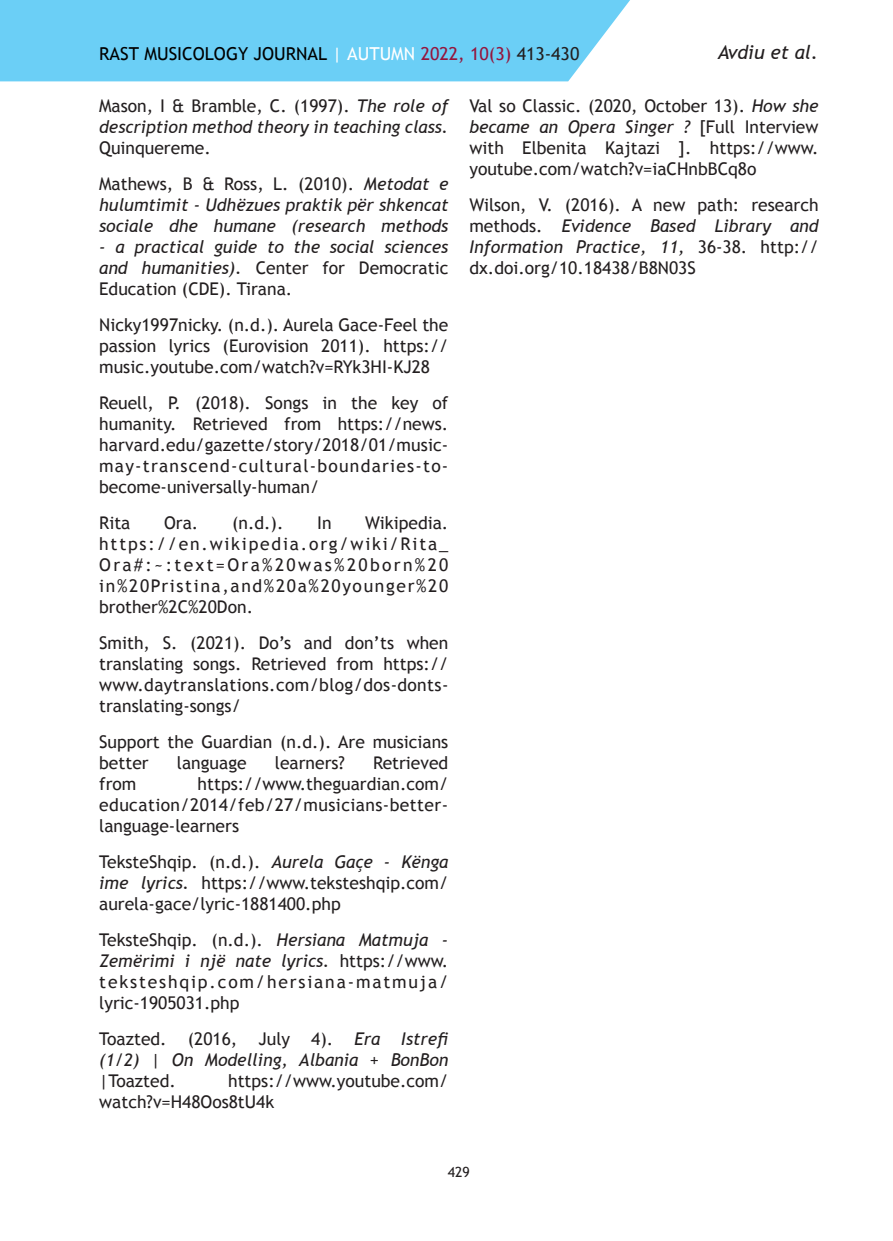
<style>
.page{position:relative;width:893px;height:1241px;background:#fff}
.page>*{position:absolute;margin:0;border:0;box-sizing:border-box;transform-origin:0 0}
.t1{font:italic 19.25px "Trebuchet MS";color:#231f20}
.t2{font:17.85px "Trebuchet MS";color:#000}
.Metin_-_Gövde{font:17.5px/21px "Trebuchet MS";color:#231f20;text-align:justify}
.Metin_-_Gövde-2{font:italic 17.5px/21px "Trebuchet MS";color:#231f20;text-align:justify}
.t3{font:14px "Trebuchet MS";color:#231f20}
.s1{color:#fff}
.s2{color:#94163d}
.s3{color:#231f20}
.s4{font-style:normal}
.s5{font-style:italic}
</style>
<div class="page">
<div style="left:0;top:0;width:630px;height:81px;background:#6bcff6"></div>
<p class="t1" style="left:718px;top:41px;width:102px">Avdiu et al.</p>
<p class="t2" style="left:99px;top:43px;width:482px">RAST MUSICOLOGY JOURNAL <span class="s1">| AUTUMN</span> <span class="s2">2022, 10(3)</span> <span class="s3">413-430</span></p>
<p class="Metin_-_Gövde-2" style="left:99px;top:96px;width:351px"><span class="s4">Mason, I &amp; Bramble, C. (1997).</span> The role of description method theory in teaching class.<br><span class="s4">Quinquereme.</span></p>
<p class="Metin_-_Gövde-2" style="left:99px;top:173px;width:351px"><span class="s4">Mathews, B &amp; Ross, L. (2010).</span> Metodat e hulumtimit - Udhëzues praktik për shkencat sociale dhe humane (research methods</p>
<p class="Metin_-_Gövde-2" style="left:99px;top:236px;width:351px">- a practical guide to the social sciences and humanities). <span class="s4">Center for Democratic Education (CDE). Tirana.</span></p>
<p class="Metin_-_Gövde" style="left:99px;top:314px;width:351px">Nicky1997nicky. (n.d.). Aurela Gace-Feel the passion lyrics (Eurovision 2011). https:// music.youtube.com/watch?v=RYk3HI-KJ28</p>
<p class="Metin_-_Gövde" style="left:99px;top:392px;width:351px">Reuell, P. (2018). Songs in the key of humanity. Retrieved from https://news. harvard.edu/gazette/story/2018/01/music&shy;may-transcend-cultural-boundaries-to&shy;become-universally-human/</p>
<p class="Metin_-_Gövde" style="left:99px;top:512px;width:33px">Rita</p>
<p class="Metin_-_Gövde" style="left:164px;top:512px;width:36px">Ora.</p>
<p class="Metin_-_Gövde" style="left:232px;top:512px;width:53px">(n.d.).</p>
<p class="Metin_-_Gövde" style="left:317px;top:512px;width:16px">In</p>
<p class="Metin_-_Gövde" style="left:469px;top:96px;width:351px">Val so Classic. (2020, October 13). <span class="s5">How she became an Opera Singer ?</span> [Full Interview with Elbenita Kajtazi ]. https://www. youtube.com/watch?v=iaCHnbBCq8o</p>
<p class="Metin_-_Gövde" style="left:469px;top:195px;width:351px">Wilson, V. (2016). A new path: research methods. <span class="s5">Evidence Based Library and Information Practice, 11,</span> 36-38. http:// dx.doi.org/10.18438/B8N03S</p>
<p class="Metin_-_Gövde" style="left:99px;top:512px;width:351px;text-indent:266px">Wikipedia. https://en.wikipedia.org/wiki/Rita_ Ora#:~:text=Ora%20was%20born%20 in%20Pristina,and%20a%20younger%20 brother%2C%20Don.</p>
<p class="Metin_-_Gövde" style="left:99px;top:632px;width:351px">Smith, S. (2021). Do’s and don’ts when translating songs. Retrieved from https:// www.daytranslations.com/blog/dos-donts&shy;translating-songs/</p>
<p class="Metin_-_Gövde" style="left:99px;top:731px;width:351px">Support the Guardian (n.d.). Are musicians better</p>
<p class="Metin_-_Gövde" style="left:177px;top:752px;width:71px">language</p>
<p class="Metin_-_Gövde" style="left:275px;top:752px;width:72px">learners?</p>
<p class="Metin_-_Gövde" style="left:373px;top:752px;width:77px">Retrieved</p>
<p class="Metin_-_Gövde" style="left:99px;top:773px;width:351px;text-indent:98px">https://www.theguardian.com/ education/2014/feb/27/musicians-better&shy;language-learners</p>
<p class="Metin_-_Gövde" style="left:99px;top:851px;width:351px">TeksteShqip. (n.d.). <span class="s5">Aurela Gaçe - Kënga ime lyrics.</span> https://www.teksteshqip.com/ aurela-gace/lyric-1881400.php</p>
<p class="Metin_-_Gövde" style="left:99px;top:929px;width:351px">TeksteShqip. (n.d.). <span class="s5">Hersiana Matmuja - Zemërimi i një nate lyrics.</span> https://www. teksteshqip.com/hersiana-matmuja/ lyric-1905031.php</p>
<p class="Metin_-_Gövde-2" style="left:99px;top:1028px;width:351px"><span class="s4">Toazted. (2016, July 4).</span> Era Istrefi (1/2) | On Modelling, Albania + BonBon <span class="s4">|Toazted.</span></p>
<p class="Metin_-_Gövde" style="left:99px;top:773px;width:39px">from</p>
<p class="Metin_-_Gövde" style="left:99px;top:1070px;width:351px;text-indent:129px">https://www.youtube.com/ watch?v=H48Oos8tU4k</p>
<p class="t3" style="left:448px;top:1163px;width:24px">429</p>
</div>
